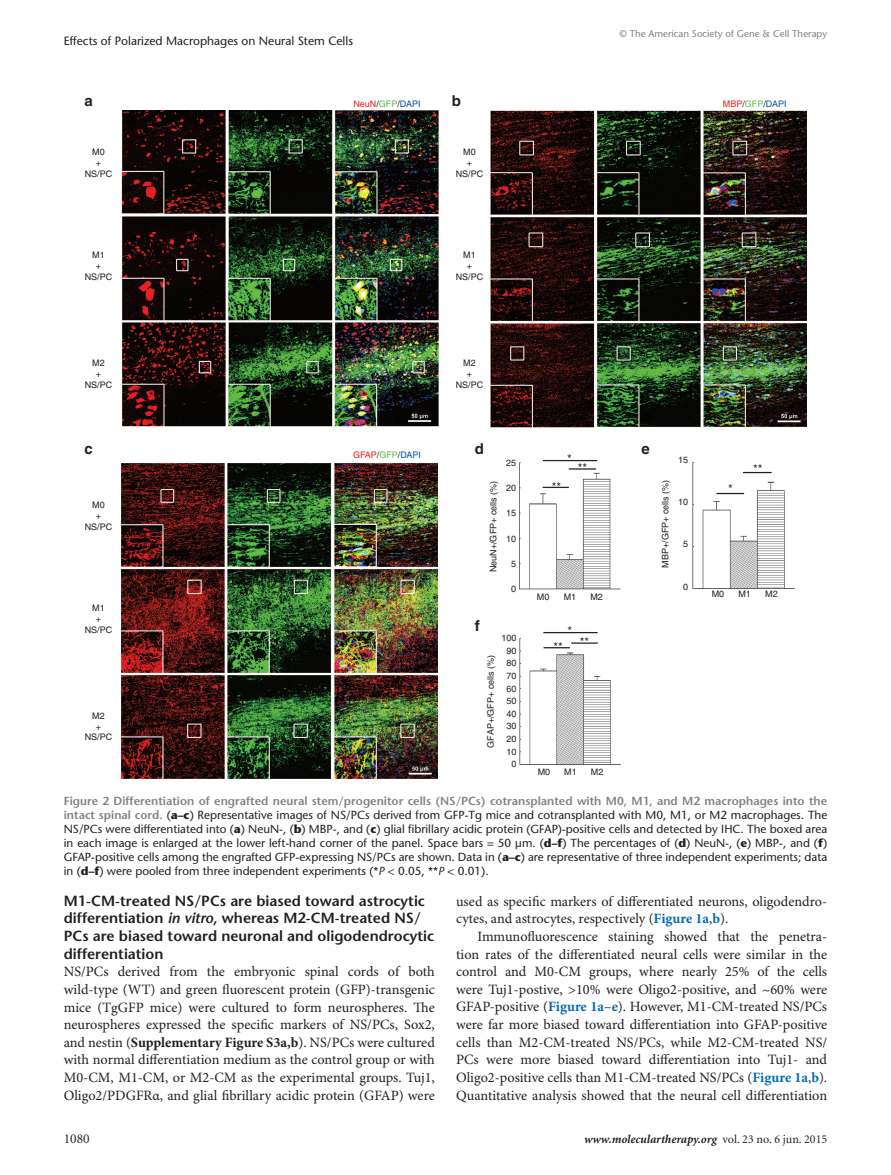
<style>
.page{position:relative;width:891px;height:1175px;background:#fff}
.page>*{position:absolute;margin:0;border:0;box-sizing:border-box;transform-origin:0 0}
.t1{font:700 15px "Helvetica";color:#231f20}
.t2{font:600 14.7px/17.7px "ITC Stone Sans";color:#231f20}
.t3{font:14.25px/17.7px "Minion Pro";color:#231f20;text-align:justify}
.t4{font:13.5px "Minion";color:#231f20}
.t5{font:12px "Stone Sans";color:#231f20}
.t6{font:italic 700 12px "Minion";color:#231f20}
.t7{font:12px "Helvetica";color:#231f20}
.t8{font:11.7px/14.1px "Stone Sans";color:#231f20;text-align:justify}
.t9{font:600 11.7px "ITC Stone Sans";color:#808285}
.t10{font:9.75px "Stone Sans";color:#808285}
.t11{font:9px/10.8px "Helvetica";color:#231f20;text-align:center}
.t12{font:9px "Helvetica";color:#ee1d23}
.t13{font:9px "Helvetica";color:#0154a6}
.s1{color:#ee1d23}
.s2{color:#231f20}
.s3{color:#60bb46}
.s4{color:#0154a6}
.s5{font-family:"ITC Stone Sans";font-weight:600;color:#808285}
.s6{font-weight:700}
.s7{font-style:italic}
.s8{font-family:"Stone Sans";font-style:italic}
.s9{font-weight:700;color:#006cb3}
.s10{font-weight:400;font-style:normal}
</style>
<div class="page">
<img style="left:121px;top:111px;width:686px;height:317px">
<img style="left:121px;top:463px;width:317px;height:315px">
<img style="left:519px;top:459px;width:276px;height:306px">
<p class="t5" style="left:64px;top:34px;width:291px">Effects of Polarized Macrophages on Neural Stem Cells</p>
<p class="t10" style="left:620px;top:28px;width:209px">© The American Society of Gene &amp; Cell Therapy</p>
<p class="t1" style="left:84px;top:92px;width:10px">a</p>
<p class="t1" style="left:452px;top:92px;width:11px">b</p>
<p class="t13" style="left:723px;top:98px;width:65px"><span class="s1">MBP</span><span class="s2">/</span><span class="s3">GFP</span><span class="s2">/</span>DAPI</p>
<p class="t12" style="left:353px;top:98px;width:69px">NeuN<span class="s2">/</span><span class="s3">GFP</span><span class="s2">/</span><span class="s4">DAPI</span></p>
<p class="t11" style="left:85px;top:147px;width:29px">M0<br>+<br>NS/PC</p>
<p class="t11" style="left:85px;top:250px;width:29px">M1<br>+<br>NS/PC</p>
<p class="t11" style="left:456px;top:147px;width:29px">M0<br>+<br>NS/PC</p>
<p class="t11" style="left:456px;top:250px;width:29px">M1<br>+<br>NS/PC</p>
<p class="t11" style="left:85px;top:357px;width:29px">M2<br>+<br>NS/PC</p>
<p class="t11" style="left:456px;top:357px;width:29px">M2<br>+<br>NS/PC</p>
<p class="t1" style="left:84px;top:439px;width:10px">c</p>
<p class="t1" style="left:475px;top:439px;width:11px">d</p>
<p class="t12" style="left:353px;top:450px;width:69px">GFAP<span class="s2">/</span><span class="s3">GFP</span><span class="s2">/</span><span class="s4">DAPI</span></p>
<p class="t11" style="left:85px;top:499px;width:29px">M0<br>+<br>NS/PC</p>
<p class="t11" style="left:85px;top:602px;width:29px">M1<br>+<br>NS/PC</p>
<p class="t11" style="left:488px;top:572px;width:93px;rotate:-90deg">NeuN+/GFP+ cells (%)</p>
<p class="t1" style="left:475px;top:617px;width:6px">f</p>
<p class="t11" style="left:506px;top:457px;width:12px">25</p>
<p class="t11" style="left:506px;top:482px;width:12px">20</p>
<p class="t11" style="left:506px;top:507px;width:12px">15</p>
<p class="t11" style="left:506px;top:533px;width:12px">10</p>
<p class="t11" style="left:511px;top:558px;width:7px">5</p>
<p class="t11" style="left:511px;top:583px;width:7px">0</p>
<p class="t11" style="left:85px;top:710px;width:29px">M2<br>+<br>NS/PC</p>
<p class="t11" style="left:501px;top:632px;width:17px;line-height:12.6px;text-align:right">100<br>90<br>80<br>70<br>60<br>50<br>40<br>30<br>20<br>10<br>0</p>
<p class="t11" style="left:485px;top:748px;width:95px;rotate:-90deg">GFAP+/GFP+ cells (%)</p>
<p class="t1" style="left:641px;top:439px;width:10px">e</p>
<p class="t7" style="left:567px;top:452px;width:6px">*</p>
<p class="t11" style="left:678px;top:455px;width:12px">15</p>
<p class="t7" style="left:578px;top:461px;width:11px">**</p>
<p class="t7" style="left:753px;top:462px;width:11px">**</p>
<p class="t7" style="left:552px;top:480px;width:11px">**</p>
<p class="t11" style="left:537px;top:591px;width:14px">M0</p>
<p class="t11" style="left:564px;top:591px;width:14px">M1</p>
<p class="t11" style="left:590px;top:591px;width:14px">M2</p>
<p class="t7" style="left:568px;top:623px;width:6px">*</p>
<p class="t7" style="left:553px;top:639px;width:11px">**</p>
<p class="t7" style="left:580px;top:634px;width:11px">**</p>
<p class="t11" style="left:538px;top:766px;width:14px">M0</p>
<p class="t11" style="left:564px;top:766px;width:14px">M1</p>
<p class="t11" style="left:591px;top:766px;width:14px">M2</p>
<p class="t11" style="left:660px;top:567px;width:90px;rotate:-90deg">MBP+/GFP+ cells (%)</p>
<p class="t11" style="left:678px;top:497px;width:12px">10</p>
<p class="t11" style="left:683px;top:539px;width:7px">5</p>
<p class="t11" style="left:683px;top:581px;width:7px">0</p>
<p class="t7" style="left:728px;top:481px;width:6px">*</p>
<p class="t11" style="left:712px;top:589px;width:14px">M0</p>
<p class="t11" style="left:738px;top:589px;width:14px">M1</p>
<p class="t11" style="left:765px;top:589px;width:14px">M2</p>
<p class="t9" style="left:64px;top:793px;width:765px">Figure 2 Differentiation of engrafted neural stem/progenitor cells (NS/PCs) cotransplanted with M0, M1, and M2 macrophages into the</p>
<p class="t8" style="left:64px;top:807px;width:765px"><span class="s5">intact spinal cord.</span> (<span class="s6">a–c</span>) Representative images of NS/PCs derived from GFP-Tg mice and cotransplanted with M0, M1, or M2 macrophages. The NS/PCs were differentiated into (<span class="s6">a</span>) NeuN-, (<span class="s6">b</span>) MBP-, and (<span class="s6">c</span>) glial fibrillary acidic protein (GFAP)-positive cells and detected by IHC. The boxed area in each image is enlarged at the lower left-hand corner of the panel. Space bars = 50 μm. (<span class="s6">d–f</span>) The percentages of (<span class="s6">d</span>) NeuN-, (<span class="s6">e</span>) MBP-, and (<span class="s6">f</span>)<br>GFAP-positive cells among the engrafted GFP-expressing NS/PCs are shown. Data in (<span class="s6">a–c</span>) are representative of three independent experiments; data in (<span class="s6">d–f</span>) were pooled from three independent experiments (*<span class="s7">P</span> &lt; 0.05, **<span class="s7">P</span> &lt; 0.01).</p>
<p class="t2" style="left:64px;top:891px;width:372px">M1-CM-treated NS/PCs are biased toward astrocytic differentiation <span class="s8">in vitro</span>, whereas M2-CM-treated NS/ PCs are biased toward neuronal and oligodendrocytic differentiation</p>
<p class="t3" style="left:64px;top:963px;width:373px">NS/PCs derived from the embryonic spinal cords of both wild-type (WT) and green fluorescent protein (GFP)-transgenic mice (TgGFP mice) were cultured to form neurospheres. The neurospheres expressed the specific markers of NS/PCs, Sox2, and nestin (<span class="s6">Supplementary Figure S3a,b</span>). NS/PCs were cultured with normal differentiation medium as the control group or with M0-CM, M1-CM, or M2-CM as the experimental groups. Tuj1, Oligo2/PDGFRα, and glial fibrillary acidic protein (GFAP) were</p>
<p class="t3" style="left:456px;top:892px;width:373px">used as specific markers of differentiated neurons, oligodendro&shy;cytes, and astrocytes, respectively (<span class="s9">Figure 1a</span>,<span class="s9">b</span>).</p>
<p class="t3" style="left:456px;top:928px;width:373px;text-indent:21px">Immunofluorescence staining showed that the penetra&shy;tion rates of the differentiated neural cells were similar in the control and M0-CM groups, where nearly 25% of the cells were Tuj1-postive, &gt;10% were Oligo2-positive, and ~60% were GFAP-positive (<span class="s9">Figure 1a</span>–<span class="s9">e</span>). However, M1-CM-treated NS/PCs were far more biased toward differentiation into GFAP-positive cells than M2-CM-treated NS/PCs, while M2-CM-treated NS/ PCs were more biased toward differentiation into Tuj1- and Oligo2-positive cells than M1-CM-treated NS/PCs (<span class="s9">Figure 1a</span>,<span class="s9">b</span>).<br>Quantitative analysis showed that the neural cell differentiation</p>
<p class="t4" style="left:64px;top:1132px;width:27px">1080</p>
<p class="t6" style="left:584px;top:1133px;width:245px">www.moleculartherapy.org <span class="s10">vol. 23 no. 6 jun. 2015</span></p>
</div>
